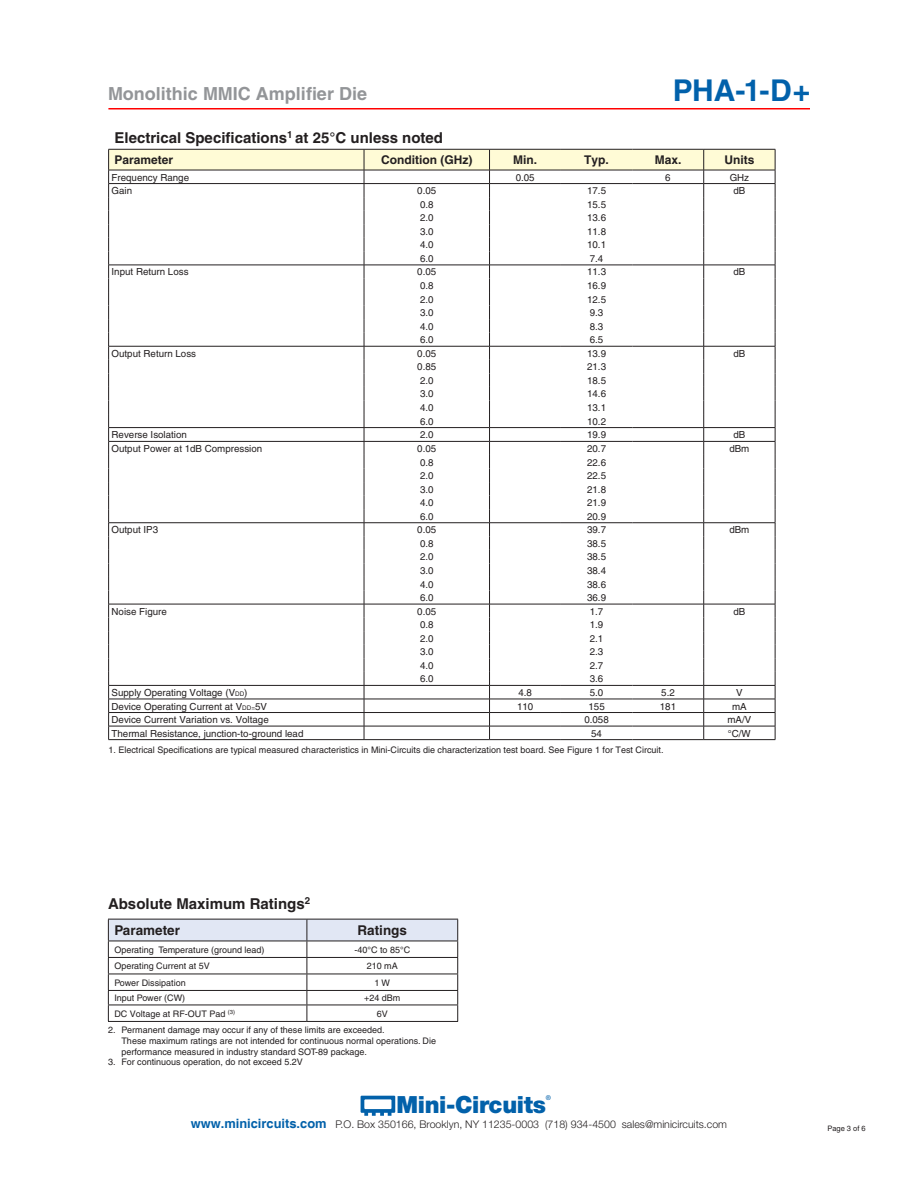
<style>
.page{position:relative;width:918px;height:1188px;background:#fff}
.page>*{position:absolute;margin:0;border:0;box-sizing:border-box;transform-origin:0 0}
.MODEL_NUMBER{font:700 30px "Helvetica";color:#0161ab}
.t1{font:900 23.7px "Helvetica Neue";letter-spacing:-.015em;color:#0261aa}
.t2{font:700 18px "Helvetica";color:#939598}
.BODY_HEADLINE{font:700 15px "Helvetica";color:#231f20}
.t3{font:700 13.5px "Helvetica";color:#231f20}
.t4{font:700 12px "Helvetica";color:#231f20}
.t5{font:300 10.65px "Helvetica Neue";color:#231f20}
.t6{font:9.75px "Helvetica";color:#231f20}
.t7{font:9px/10.8px "Helvetica";color:#231f20}
.t8{font:7.5px "Helvetica";color:#231f20}
.t9{font:500 6.6px "Helvetica Neue";color:#0261aa}
.s1{font-size:6.3px}
.s2{font-family:"Helvetica";font-weight:700;font-size:12.9px;color:#0261aa}
</style>
<div class="page">
<hr style="left:108px;top:108px;width:702px;height:2px;background:#f00">
<svg style="left:361px;top:1096px;width:34px;height:20px"></svg>
<svg style="left:108px;top:919px;width:350px;height:102px"></svg>
<hr style="left:108px;top:1021px;width:199px;height:1px;background:#231f20">
<hr style="left:307px;top:1021px;width:151px;height:1px;background:#231f20">
<hr style="left:108px;top:739px;width:256px;height:1px;background:#231f20">
<hr style="left:364px;top:739px;width:126px;height:1px;background:#231f20">
<hr style="left:490px;top:739px;width:71px;height:1px;background:#231f20">
<hr style="left:561px;top:739px;width:71px;height:1px;background:#231f20">
<hr style="left:632px;top:739px;width:72px;height:1px;background:#231f20">
<hr style="left:704px;top:739px;width:71px;height:1px;background:#231f20">
<svg style="left:108px;top:149px;width:668px;height:590px"></svg>
<hr style="left:108px;top:522px;width:256px;height:1px;background:#231f20">
<hr style="left:364px;top:522px;width:126px;height:1px;background:#231f20">
<hr style="left:490px;top:522px;width:71px;height:1px;background:#231f20">
<hr style="left:561px;top:522px;width:71px;height:1px;background:#231f20">
<hr style="left:632px;top:522px;width:72px;height:1px;background:#231f20">
<hr style="left:704px;top:522px;width:71px;height:1px;background:#231f20">
<h3 class="t2" style="left:108px;top:83px;width:261px">Monolithic MMIC Amplifier Die</h3>
<p class="MODEL_NUMBER" style="left:673px;top:72px;width:139px">PHA-1-D+</p>
<p class="BODY_HEADLINE" style="left:115px;top:129px;width:330px">Electrical Specifications<sup>1</sup> at 25°C unless noted</p>
<p class="t4" style="left:115px;top:152px;width:60px">Parameter</p>
<p class="t4" style="left:381px;top:152px;width:93px">Condition (GHz)</p>
<p class="t4" style="left:513px;top:152px;width:25px">Min.</p>
<p class="t4" style="left:584px;top:152px;width:26px">Typ.</p>
<p class="t4" style="left:655px;top:152px;width:28px">Max.</p>
<p class="t4" style="left:724px;top:152px;width:31px">Units</p>
<p class="t6" style="left:112px;top:171px;width:79px">Frequency Range</p>
<p class="t6" style="left:516px;top:171px;width:20px">0.05</p>
<p class="t6" style="left:665px;top:171px;width:7px">6</p>
<p class="t6" style="left:730px;top:171px;width:21px">GHz</p>
<p class="t6" style="left:112px;top:185px;width:22px">Gain</p>
<p class="t6" style="left:417px;top:185px;width:20px">0.05</p>
<p class="t6" style="left:587px;top:185px;width:20px">17.5</p>
<p class="t6" style="left:733px;top:185px;width:13px">dB</p>
<p class="t6" style="left:420px;top:199px;width:15px">0.8</p>
<p class="t6" style="left:587px;top:199px;width:20px">15.5</p>
<p class="t6" style="left:420px;top:212px;width:15px">2.0</p>
<p class="t6" style="left:587px;top:212px;width:20px">13.6</p>
<p class="t6" style="left:420px;top:226px;width:15px">3.0</p>
<p class="t6" style="left:587px;top:226px;width:20px">11.8</p>
<p class="t6" style="left:420px;top:239px;width:15px">4.0</p>
<p class="t6" style="left:587px;top:239px;width:20px">10.1</p>
<p class="t6" style="left:420px;top:253px;width:15px">6.0</p>
<p class="t6" style="left:590px;top:253px;width:15px">7.4</p>
<p class="t6" style="left:112px;top:266px;width:78px">Input Return Loss</p>
<p class="t6" style="left:417px;top:266px;width:20px">0.05</p>
<p class="t6" style="left:587px;top:266px;width:20px">11.3</p>
<p class="t6" style="left:733px;top:266px;width:13px">dB</p>
<p class="t6" style="left:420px;top:280px;width:15px">0.8</p>
<p class="t6" style="left:587px;top:280px;width:20px">16.9</p>
<p class="t6" style="left:420px;top:294px;width:15px">2.0</p>
<p class="t6" style="left:587px;top:294px;width:20px">12.5</p>
<p class="t6" style="left:420px;top:307px;width:15px">3.0</p>
<p class="t6" style="left:590px;top:307px;width:15px">9.3</p>
<p class="t6" style="left:420px;top:321px;width:15px">4.0</p>
<p class="t6" style="left:590px;top:321px;width:15px">8.3</p>
<p class="t6" style="left:420px;top:334px;width:15px">6.0</p>
<p class="t6" style="left:590px;top:334px;width:15px">6.5</p>
<p class="t6" style="left:112px;top:348px;width:86px">Output Return Loss</p>
<p class="t6" style="left:417px;top:348px;width:20px">0.05</p>
<p class="t6" style="left:587px;top:348px;width:20px">13.9</p>
<p class="t6" style="left:733px;top:348px;width:13px">dB</p>
<p class="t6" style="left:417px;top:361px;width:20px">0.85</p>
<p class="t6" style="left:587px;top:361px;width:20px">21.3</p>
<p class="t6" style="left:420px;top:375px;width:15px">2.0</p>
<p class="t6" style="left:587px;top:375px;width:20px">18.5</p>
<p class="t6" style="left:420px;top:388px;width:15px">3.0</p>
<p class="t6" style="left:587px;top:388px;width:20px">14.6</p>
<p class="t6" style="left:420px;top:402px;width:15px">4.0</p>
<p class="t6" style="left:587px;top:402px;width:20px">13.1</p>
<p class="t6" style="left:420px;top:416px;width:15px">6.0</p>
<p class="t6" style="left:587px;top:416px;width:20px">10.2</p>
<p class="t6" style="left:112px;top:429px;width:77px">Reverse Isolation</p>
<p class="t6" style="left:420px;top:429px;width:15px">2.0</p>
<p class="t6" style="left:587px;top:429px;width:20px">19.9</p>
<p class="t6" style="left:733px;top:429px;width:13px">dB</p>
<p class="t6" style="left:112px;top:443px;width:152px">Output Power at 1dB Compression</p>
<p class="t6" style="left:417px;top:443px;width:20px">0.05</p>
<p class="t6" style="left:587px;top:443px;width:20px">20.7</p>
<p class="t6" style="left:729px;top:443px;width:22px">dBm</p>
<p class="t6" style="left:420px;top:456px;width:15px">0.8</p>
<p class="t6" style="left:587px;top:456px;width:20px">22.6</p>
<p class="t6" style="left:420px;top:470px;width:15px">2.0</p>
<p class="t6" style="left:587px;top:470px;width:20px">22.5</p>
<p class="t6" style="left:420px;top:484px;width:15px">3.0</p>
<p class="t6" style="left:587px;top:484px;width:20px">21.8</p>
<p class="t6" style="left:420px;top:497px;width:15px">4.0</p>
<p class="t6" style="left:587px;top:497px;width:20px">21.9</p>
<p class="t6" style="left:420px;top:511px;width:15px">6.0</p>
<p class="t6" style="left:587px;top:511px;width:20px">20.9</p>
<p class="t6" style="left:112px;top:524px;width:48px">Output IP3</p>
<p class="t6" style="left:417px;top:524px;width:20px">0.05</p>
<p class="t6" style="left:587px;top:524px;width:20px">39.7</p>
<p class="t6" style="left:729px;top:524px;width:22px">dBm</p>
<p class="t6" style="left:420px;top:538px;width:15px">0.8</p>
<p class="t6" style="left:587px;top:538px;width:20px">38.5</p>
<p class="t6" style="left:420px;top:551px;width:15px">2.0</p>
<p class="t6" style="left:587px;top:551px;width:20px">38.5</p>
<p class="t6" style="left:420px;top:565px;width:15px">3.0</p>
<p class="t6" style="left:587px;top:565px;width:20px">38.4</p>
<p class="t6" style="left:420px;top:578px;width:15px">4.0</p>
<p class="t6" style="left:587px;top:578px;width:20px">38.6</p>
<p class="t6" style="left:420px;top:592px;width:15px">6.0</p>
<p class="t6" style="left:587px;top:592px;width:20px">36.9</p>
<p class="t6" style="left:112px;top:606px;width:57px">Noise Figure</p>
<p class="t6" style="left:417px;top:606px;width:20px">0.05</p>
<p class="t6" style="left:590px;top:606px;width:15px">1.7</p>
<p class="t6" style="left:733px;top:606px;width:13px">dB</p>
<p class="t6" style="left:420px;top:619px;width:15px">0.8</p>
<p class="t6" style="left:590px;top:619px;width:15px">1.9</p>
<p class="t6" style="left:420px;top:633px;width:15px">2.0</p>
<p class="t6" style="left:590px;top:633px;width:15px">2.1</p>
<p class="t6" style="left:420px;top:646px;width:15px">3.0</p>
<p class="t6" style="left:590px;top:646px;width:15px">2.3</p>
<p class="t6" style="left:420px;top:660px;width:15px">4.0</p>
<p class="t6" style="left:590px;top:660px;width:15px">2.7</p>
<p class="t6" style="left:420px;top:673px;width:15px">6.0</p>
<p class="t6" style="left:590px;top:673px;width:15px">3.6</p>
<p class="t6" style="left:112px;top:687px;width:137px">Supply Operating Voltage (V<span class="s1">DD</span>)</p>
<p class="t6" style="left:518px;top:687px;width:15px">4.8</p>
<p class="t6" style="left:590px;top:687px;width:15px">5.0</p>
<p class="t6" style="left:661px;top:687px;width:15px">5.2</p>
<p class="t6" style="left:736px;top:687px;width:8px">V</p>
<p class="t6" style="left:112px;top:700px;width:157px">Device Operating Current at V<span class="s1">DD=</span>5V</p>
<p class="t6" style="left:517px;top:700px;width:18px">110</p>
<p class="t6" style="left:588px;top:700px;width:18px">155</p>
<p class="t6" style="left:660px;top:700px;width:18px">181</p>
<p class="t6" style="left:732px;top:700px;width:16px">mA</p>
<p class="t6" style="left:112px;top:714px;width:159px">Device Current Variation vs. Voltage</p>
<p class="t6" style="left:584px;top:714px;width:26px">0.058</p>
<p class="t6" style="left:728px;top:714px;width:25px">mA/V</p>
<p class="t6" style="left:112px;top:728px;width:193px">Thermal Resistance, junction-to-ground lead</p>
<p class="t6" style="left:591px;top:728px;width:12px">54</p>
<p class="t6" style="left:728px;top:728px;width:24px">°C/W</p>
<p class="t7" style="left:108px;top:745px;width:557px">1. Electrical Specifications are typical measured characteristics in Mini-Circuits die characterization test board. See Figure 1 for Test Circuit.</p>
<p class="BODY_HEADLINE" style="left:108px;top:895px;width:204px">Absolute Maximum Ratings<sup>2</sup></p>
<p class="t3" style="left:114px;top:922px;width:67px">Parameter</p>
<p class="t3" style="left:358px;top:922px;width:51px">Ratings</p>
<p class="t7" style="left:114px;top:944px;width:152px">Operating Temperature (ground lead)</p>
<p class="t7" style="left:354px;top:944px;width:57px">-40°C to 85°C</p>
<p class="t7" style="left:114px;top:961px;width:97px">Operating Current at 5V</p>
<p class="t7" style="left:367px;top:961px;width:33px">210 mA</p>
<p class="t7" style="left:114px;top:977px;width:73px">Power Dissipation</p>
<p class="t7" style="left:374px;top:977px;width:17px">1 W</p>
<p class="t7" style="left:114px;top:993px;width:72px">Input Power (CW)</p>
<p class="t7" style="left:364px;top:993px;width:38px">+24 dBm</p>
<p class="t7" style="left:114px;top:1008px;width:122px">DC Voltage at RF-OUT Pad <sup>(3)</sup></p>
<p class="t7" style="left:377px;top:1008px;width:13px">6V</p>
<p class="t7" style="left:108px;top:1024px;width:278px">2. Permanent damage may occur if any of these limits are exceeded.</p>
<p class="t7" style="left:122px;top:1035px;width:316px">These maximum ratings are not intended for continuous normal operations. Die performance measured in industry standard SOT-89 package.</p>
<p class="t7" style="left:108px;top:1057px;width:196px">3. For continuous operation, do not exceed 5.2V</p>
<h2 class="t1" style="left:396px;top:1090px;width:151px">Mini-Circuits</h2>
<p class="t9" style="left:546px;top:1094px;width:7px">®</p>
<p class="t5" style="left:191px;top:1118px;width:538px"><span class="s2">www.minicircuits.com</span> P.O. Box 350166, Brooklyn, NY 11235-0003 (718) 934-4500 sales@minicircuits.com</p>
<p class="t8" style="left:828px;top:1124px;width:40px">Page 3 of 6</p>
</div>
